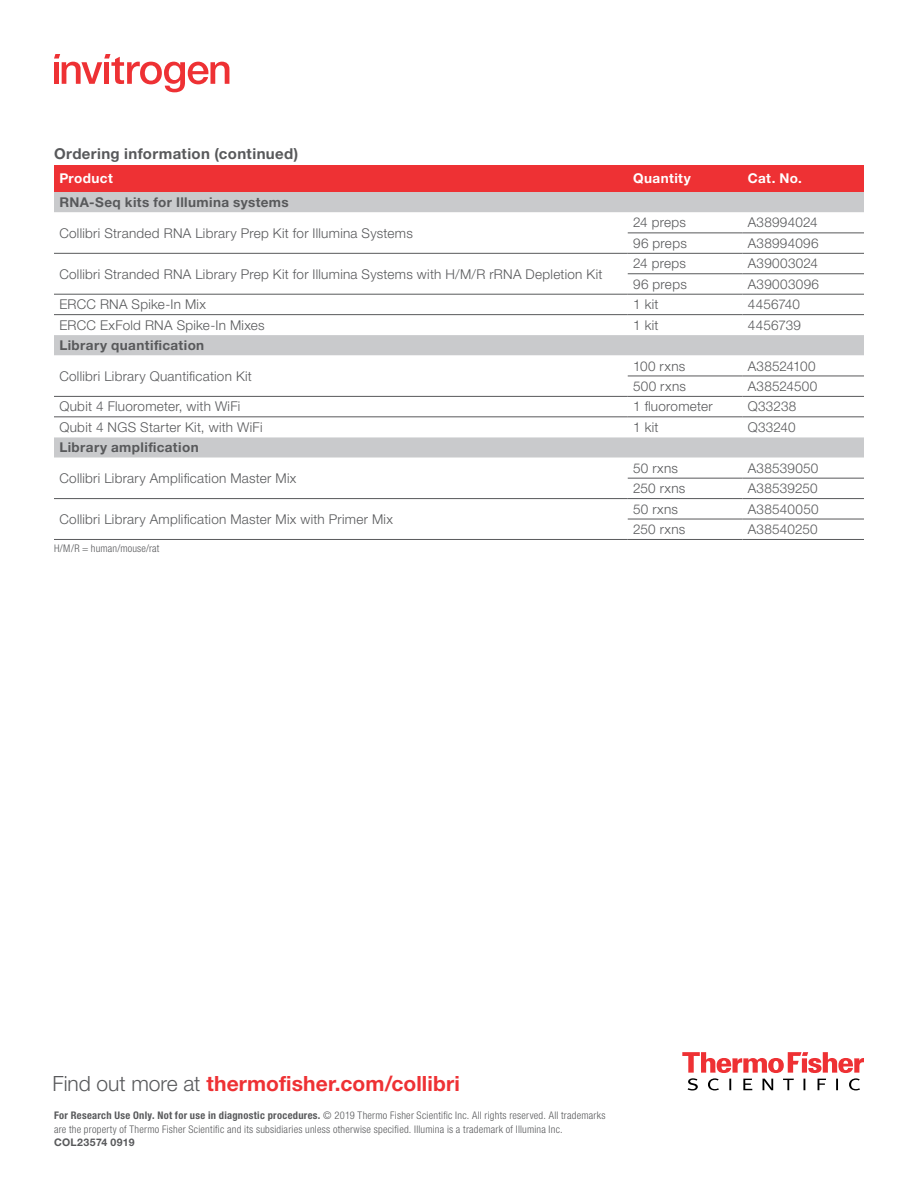
<style>
.page{position:relative;width:918px;height:1188px;background:#fff}
.page>*{position:absolute;margin:0;border:0;box-sizing:border-box;transform-origin:0 0}
.t1{font:700 21px "Helvetica Neue LTW1 G";letter-spacing:.005em;color:#ee3134}
.t2{font:700 15px "Helvetica Neue LTW1 G";letter-spacing:.025em;color:#58595b}
.t3{font:300 13.5px "Helvetica Neue LTW1 G";letter-spacing:.02em;color:#58595b}
.t4{font:700 13.5px "Helvetica Neue LTW1 G";letter-spacing:.03em;color:#58595b}
.t5{font:700 13.5px "Helvetica Neue LTW1 G";letter-spacing:.03em;color:#fff}
.t6{font:300 condensed 10.5px/13.5px "Helvetica Neue LTW1 G";letter-spacing:.02em;color:#58595b}
.t7{font:700 10.5px "Helvetica Neue LTW1 G";letter-spacing:.03em;color:#58595b}
.s1{font-weight:300;color:#58595b}
.s2{font-weight:700}
</style>
<div class="page">
<svg style="left:682px;top:1052px;width:182px;height:38px"></svg>
<div style="left:54px;top:165px;width:810px;height:27px;background:#ee3134"></div>
<div style="left:54px;top:192px;width:810px;height:20px;background:#c9cacc"></div>
<svg style="left:54px;top:212px;width:810px;height:308px"></svg>
<hr style="left:628px;top:478px;width:114px;height:1px;background:#58595b">
<hr style="left:742px;top:478px;width:122px;height:1px;background:#58595b">
<hr style="left:54px;top:498px;width:574px;height:1px;background:#58595b">
<hr style="left:628px;top:498px;width:114px;height:1px;background:#58595b">
<hr style="left:742px;top:498px;width:122px;height:1px;background:#58595b">
<hr style="left:628px;top:519px;width:114px;height:1px;background:#58595b">
<hr style="left:742px;top:519px;width:122px;height:1px;background:#58595b">
<hr style="left:54px;top:539px;width:574px;height:1px;background:#58595b">
<hr style="left:628px;top:539px;width:114px;height:1px;background:#58595b">
<hr style="left:742px;top:539px;width:122px;height:1px;background:#58595b">
<hr style="left:628px;top:233px;width:114px;height:1px;background:#58595b">
<hr style="left:742px;top:233px;width:122px;height:1px;background:#58595b">
<hr style="left:54px;top:253px;width:574px;height:1px;background:#58595b">
<hr style="left:628px;top:253px;width:114px;height:1px;background:#58595b">
<hr style="left:742px;top:253px;width:122px;height:1px;background:#58595b">
<hr style="left:628px;top:274px;width:114px;height:1px;background:#58595b">
<hr style="left:742px;top:274px;width:122px;height:1px;background:#58595b">
<hr style="left:54px;top:294px;width:574px;height:1px;background:#58595b">
<hr style="left:628px;top:294px;width:114px;height:1px;background:#58595b">
<hr style="left:742px;top:294px;width:122px;height:1px;background:#58595b">
<hr style="left:54px;top:314px;width:574px;height:1px;background:#58595b">
<hr style="left:628px;top:314px;width:114px;height:1px;background:#58595b">
<hr style="left:742px;top:314px;width:122px;height:1px;background:#58595b">
<hr style="left:628px;top:376px;width:114px;height:1px;background:#58595b">
<hr style="left:742px;top:376px;width:122px;height:1px;background:#58595b">
<hr style="left:54px;top:396px;width:574px;height:1px;background:#58595b">
<hr style="left:628px;top:396px;width:114px;height:1px;background:#58595b">
<hr style="left:742px;top:396px;width:122px;height:1px;background:#58595b">
<hr style="left:54px;top:417px;width:574px;height:1px;background:#58595b">
<hr style="left:628px;top:417px;width:114px;height:1px;background:#58595b">
<hr style="left:742px;top:417px;width:122px;height:1px;background:#58595b">
<svg style="left:54px;top:54px;width:175px;height:38px"></svg>
<p class="t2" style="left:54px;top:144px;width:246px">Ordering information (continued)</p>
<p class="t5" style="left:59px;top:170px;width:55px">Product</p>
<p class="t5" style="left:633px;top:170px;width:59px">Quantity</p>
<p class="t5" style="left:748px;top:170px;width:56px">Cat. No.</p>
<p class="t4" style="left:59px;top:194px;width:231px">RNA-Seq kits for Illumina systems</p>
<p class="t3" style="left:59px;top:225px;width:355px">Collibri Stranded RNA Library Prep Kit for Illumina Systems</p>
<p class="t3" style="left:633px;top:214px;width:54px">24 preps</p>
<p class="t3" style="left:748px;top:214px;width:71px">A38994024</p>
<p class="t3" style="left:633px;top:235px;width:55px">96 preps</p>
<p class="t3" style="left:748px;top:235px;width:72px">A38994096</p>
<p class="t3" style="left:59px;top:266px;width:545px">Collibri Stranded RNA Library Prep Kit for Illumina Systems with H/M/R rRNA Depletion Kit</p>
<p class="t3" style="left:633px;top:255px;width:54px">24 preps</p>
<p class="t3" style="left:748px;top:255px;width:72px">A39003024</p>
<p class="t3" style="left:633px;top:276px;width:55px">96 preps</p>
<p class="t3" style="left:748px;top:276px;width:73px">A39003096</p>
<p class="t3" style="left:59px;top:296px;width:148px">ERCC RNA Spike-In Mix</p>
<p class="t3" style="left:633px;top:296px;width:27px">1 kit</p>
<p class="t3" style="left:748px;top:296px;width:54px">4456740</p>
<p class="t3" style="left:59px;top:317px;width:207px">ERCC ExFold RNA Spike-In Mixes</p>
<p class="t3" style="left:633px;top:317px;width:27px">1 kit</p>
<p class="t3" style="left:748px;top:317px;width:55px">4456739</p>
<p class="t4" style="left:59px;top:337px;width:146px">Library quantification</p>
<p class="t3" style="left:59px;top:368px;width:194px">Collibri Library Quantification Kit</p>
<p class="t3" style="left:633px;top:358px;width:54px">100 rxns</p>
<p class="t3" style="left:748px;top:358px;width:69px">A38524100</p>
<p class="t3" style="left:633px;top:378px;width:54px">500 rxns</p>
<p class="t3" style="left:748px;top:378px;width:71px">A38524500</p>
<p class="t3" style="left:59px;top:398px;width:182px">Qubit 4 Fluorometer, with WiFi</p>
<p class="t3" style="left:633px;top:398px;width:81px">1 fluorometer</p>
<p class="t3" style="left:748px;top:398px;width:50px">Q33238</p>
<p class="t3" style="left:59px;top:419px;width:205px">Qubit 4 NGS Starter Kit, with WiFi</p>
<p class="t3" style="left:633px;top:419px;width:27px">1 kit</p>
<p class="t3" style="left:748px;top:419px;width:49px">Q33240</p>
<p class="t4" style="left:59px;top:439px;width:141px">Library amplification</p>
<p class="t3" style="left:59px;top:470px;width:238px">Collibri Library Amplification Master Mix</p>
<p class="t3" style="left:633px;top:460px;width:46px">50 rxns</p>
<p class="t3" style="left:748px;top:460px;width:72px">A38539050</p>
<p class="t3" style="left:633px;top:480px;width:54px">250 rxns</p>
<p class="t3" style="left:748px;top:480px;width:71px">A38539250</p>
<p class="t3" style="left:59px;top:511px;width:335px">Collibri Library Amplification Master Mix with Primer Mix</p>
<p class="t6" style="left:54px;top:542px;width:107px">H/M/R = human/mouse/rat</p>
<p class="t3" style="left:633px;top:501px;width:46px">50 rxns</p>
<p class="t3" style="left:748px;top:501px;width:72px">A38540050</p>
<p class="t3" style="left:633px;top:521px;width:54px">250 rxns</p>
<p class="t3" style="left:748px;top:521px;width:71px">A38540250</p>
<h1 class="t1" style="left:52px;top:1070px;width:409px"><span class="s1">Find out more at</span> thermofisher.com/collibri</h1>
<p class="t6" style="left:54px;top:1109px;width:553px"><span class="s2">For Research Use Only. Not for use in diagnostic procedures.</span> © 2019 Thermo Fisher Scientific Inc. All rights reserved. All trademarks are the property of Thermo Fisher Scientific and its subsidiaries unless otherwise specified. Illumina is a trademark of Illumina Inc.</p>
<p class="t7" style="left:54px;top:1136px;width:82px">COL23574 0919</p>
</div>
